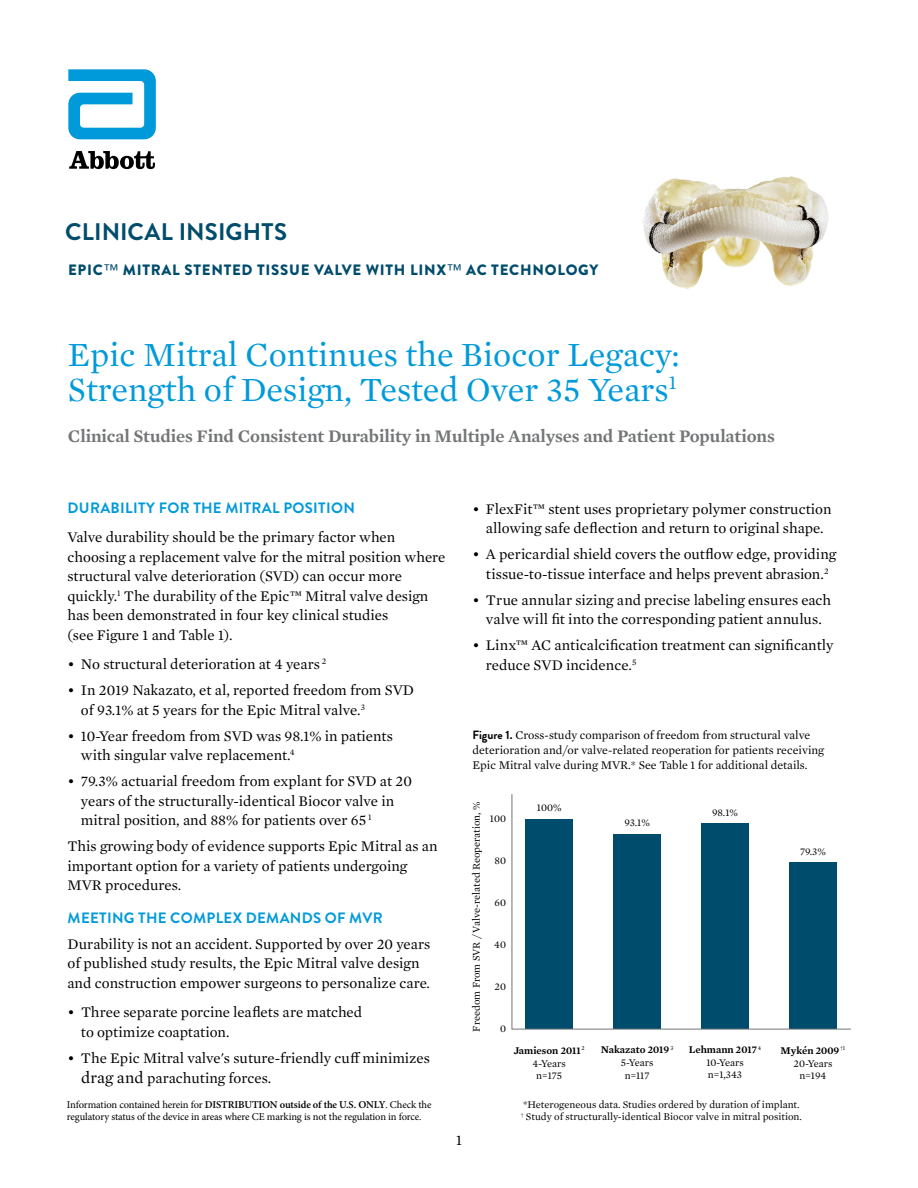
<style>
.page{position:relative;width:918px;height:1188px;background:#fff}
.page>*{position:absolute;margin:0;border:0;box-sizing:border-box;transform-origin:0 0}
.t1{font:34.5px/34.5px "Mercury Text G1";color:#009ada}
.t2{font:700 24px "Brandon Grotesque";letter-spacing:.005em;color:#004c6c}
.t3{font:600 18px "Mercury Text G1";letter-spacing:-.005em;color:#737577}
.t4{font:15px/19.5px "Mercury Text G1";color:#000}
.t5{font:700 15px "Brandon Grotesque";letter-spacing:.02em;color:#009ada}
.t6{font:900 15px "Brandon Grotesque";letter-spacing:.05em;color:#004c6c}
.t7{font:12px/15px "Mercury Text G1";color:#000}
.t8{font:10.5px/12.6px "Mercury Text G1";color:#000;text-align:center}
.t9{font:10.5px/12.5px "Minion Pro";letter-spacing:-.015em;color:#000}
.t10{font:600 10.5px/12.6px "Mercury Text G1";color:#000;text-align:center}
.s1{font-family:"Helvetica Neue LT Std";font-weight:400}
.s2{font-size:16.5px}
.s3{font-family:"Brandon Grotesque";font-weight:700}
.s4{font-weight:400}
.s5{font-weight:600}
</style>
<div class="page">
<svg style="left:68px;top:69px;width:88px;height:70px"></svg>
<svg style="left:69px;top:151px;width:86px;height:18px"></svg>
<img style="left:642px;top:176px;width:187px;height:113px">
<svg style="left:511px;top:794px;width:340px;height:236px"></svg>
<h2 class="t2" style="left:65px;top:215px;width:224px">CLINICAL INSIGHTS</h2>
<p class="t6" style="left:68px;top:259px;width:532px">EPIC<span class="s1">™</span> MITRAL STENTED TISSUE VALVE WITH LINX<span class="s1">™</span> AC TECHNOLOGY</p>
<h1 class="t1" style="left:68px;top:336px;width:613px">Epic Mitral Continues the Biocor Legacy:<br>Strength of Design, Tested Over 35 Years<sup>1</sup></h1>
<p class="t3" style="left:68px;top:422px;width:708px">Clinical Studies Find Consistent Durability in Multiple Analyses and Patient Populations</p>
<p class="t5" style="left:68px;top:497px;width:289px">DURABILITY FOR THE MITRAL POSITION</p>
<p class="t4" style="left:67px;top:527px;width:380px">Valve durability should be the primary factor when choosing a replacement valve for the mitral position where structural valve deterioration (SVD) can occur more quickly.<sup>1</sup> The durability of the Epic™ Mitral valve design has been demonstrated in four key clinical studies<br>(see Figure 1 and Table 1).</p>
<p class="t4" style="left:67px;top:654px;width:260px">• No structural deterioration at 4 years <sup>2</sup></p>
<p class="t4" style="left:81px;top:680px;width:335px;text-indent:-14px">• In 2019 Nakazato, et al, reported freedom from SVD of 93.1% at 5 years for the Epic Mitral valve.<sup>3</sup></p>
<p class="t4" style="left:81px;top:725px;width:313px;text-indent:-14px">• 10-Year freedom from SVD was 98.1% in patients with singular valve replacement.<sup>4</sup></p>
<p class="t4" style="left:81px;top:771px;width:332px;text-indent:-14px">• 79.3% actuarial freedom from explant for SVD at 20 years of the structurally-identical Biocor valve in mitral position, and 88% for patients over 65 <sup>1</sup></p>
<p class="t4" style="left:68px;top:836px;width:372px">This growing body of evidence supports Epic Mitral as an important option for a variety of patients undergoing<br>MVR procedures.</p>
<p class="t5" style="left:68px;top:907px;width:317px">MEETING THE COMPLEX DEMANDS OF MVR</p>
<p class="t4" style="left:68px;top:933px;width:364px">Durability is not an accident. Supported by over 20 years of published study results, the Epic Mitral valve design and construction empower surgeons to personalize care.</p>
<p class="t4" style="left:81px;top:1002px;width:283px;text-indent:-13px">• Three separate porcine leaflets are matched to optimize coaptation.</p>
<p class="t4" style="left:81px;top:1047px;width:351px;text-indent:-14px">• The Epic Mitral valve's suture-friendly cuff minimizes <span class="s2">drag and</span> parachuting forces.</p>
<p class="t4" style="left:472px;top:498px;width:361px;text-align:center">• FlexFit™ stent uses proprietary polymer construction allowing safe deflection and return to original shape.</p>
<p class="t4" style="left:472px;top:544px;width:365px;text-align:center">• A pericardial shield covers the outflow edge, providing tissue-to-tissue interface and helps prevent abrasion.<sup>2</sup></p>
<p class="t4" style="left:472px;top:589px;width:360px;text-align:center">• True annular sizing and precise labeling ensures each valve will fit into the corresponding patient annulus.</p>
<p class="t4" style="left:486px;top:635px;width:349px;text-indent:-14px">• Linx™ AC anticalcification treatment can significantly reduce SVD incidence.<sup>5</sup></p>
<p class="t7" style="left:472px;top:727px;width:353px"><span class="s3">Figure 1.</span> Cross-study comparison of freedom from structural valve deterioration and/or valve-related reoperation for patients receiving<br>Epic Mitral valve during MVR.* See Table 1 for additional details.</p>
<p class="t8" style="left:469px;top:1032px;width:232px;rotate:-90deg">Freedom From SVR / Valve-related Reoperation, %</p>
<p class="t8" style="left:537px;top:801px;width:26px">100%</p>
<p class="t8" style="left:712px;top:806px;width:27px">98.1%</p>
<p class="t8" style="left:490px;top:812px;width:18px">100</p>
<p class="t8" style="left:495px;top:854px;width:13px">80</p>
<p class="t8" style="left:495px;top:896px;width:13px">60</p>
<p class="t8" style="left:494px;top:938px;width:13px">40</p>
<p class="t8" style="left:495px;top:980px;width:13px">20</p>
<p class="t8" style="left:500px;top:1022px;width:8px">0</p>
<p class="t8" style="left:624px;top:816px;width:27px">93.1%</p>
<p class="t8" style="left:800px;top:845px;width:27px">79.3%</p>
<p class="t10" style="left:514px;top:1044px;width:72px">Jamieson 2011<sup>2<br></sup><span class="s4">4-Years<br>n=175</span></p>
<p class="t10" style="left:601px;top:1043px;width:74px">Nakazato 2019 <sup>3<br></sup><span class="s4">5-Years<br>n=117</span></p>
<p class="t8" style="left:689px;top:1043px;width:74px"><span class="s5">Lehmann 2017</span> <sup>4<br></sup>10-Years n=1,343</p>
<p class="t8" style="left:781px;top:1044px;width:66px"><span class="s5">Mykén 2009</span><sup>†1<br></sup>20-Years n=194</p>
<p class="t9" style="left:67px;top:1098px;width:366px">Information contained herein for <span class="s5">DISTRIBUTION outside of the U.S. ONLY</span>. Check the regulatory status of the device in areas where CE marking is not the regulation in force.</p>
<p class="t8" style="left:521px;top:1097px;width:283px;text-align:left">*Heterogeneous data. Studies ordered by duration of implant. <sup>†</sup> Study of structurally-identical Biocor valve in mitral position.</p>
<p class="t4" style="left:456px;top:1130px;width:7px">1</p>
</div>
